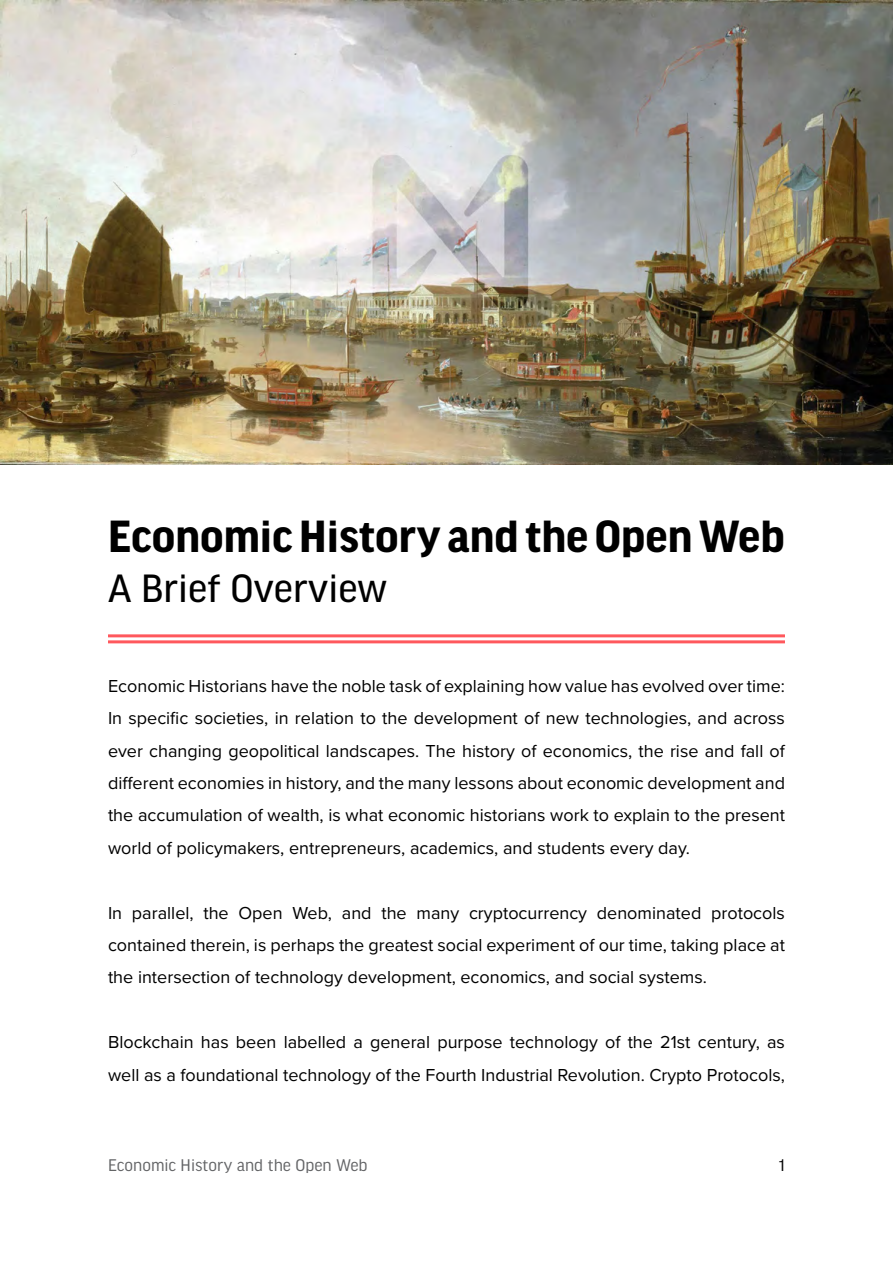
<style>
.page{position:relative;width:893px;height:1263px;background:#fff}
.page>*{position:absolute;margin:0;border:0;box-sizing:border-box;transform-origin:0 0}
.t1{font:700 48px "Good Headline Pro";color:#000}
.t2{font:42px "Good Headline Pro News";color:#000}
.t3{font:18px/32.4px "Proxima Nova";color:#000;text-align:justify}
.t4{font:18px "Good Headline Pro";color:#636466}
.t5{font:18px "Good Headline Pro";color:#000}
</style>
<div class="page">
<hr style="left:108px;top:634px;width:677px;height:3px;background:#ff585d">
<hr style="left:108px;top:640px;width:677px;height:3px;background:#ff585d">
<img style="left:0;top:0;width:893px;height:464px">
<h1 class="t1" style="left:108px;top:514px;width:678px">Economic History and the Open Web</h1>
<h2 class="t2" style="left:108px;top:568px;width:281px">A Brief Overview</h2>
<p class="t3" style="left:108px;top:669px;width:678px">Economic Historians have the noble task of explaining how value has evolved over time:<br>In specific societies, in relation to the development of new technologies, and across ever changing geopolitical landscapes. The history of economics, the rise and fall of different economies in history, and the many lessons about economic development and the accumulation of wealth, is what economic historians work to explain to the present world of policymakers, entrepreneurs, academics, and students every day.</p>
<p class="t3" style="left:108px;top:896px;width:678px">In parallel, the Open Web, and the many cryptocurrency denominated protocols contained therein, is perhaps the greatest social experiment of our time, taking place at the intersection of technology development, economics, and social systems.</p>
<p class="t3" style="left:108px;top:1025px;width:678px">Blockchain has been labelled a general purpose technology of the 21st century, as well as a foundational technology of the Fourth Industrial Revolution. Crypto Protocols,</p>
<p class="t4" style="left:108px;top:1156px;width:261px">Economic History and the Open Web</p>
<p class="t5" style="left:779px;top:1156px;width:8px">1</p>
</div>
